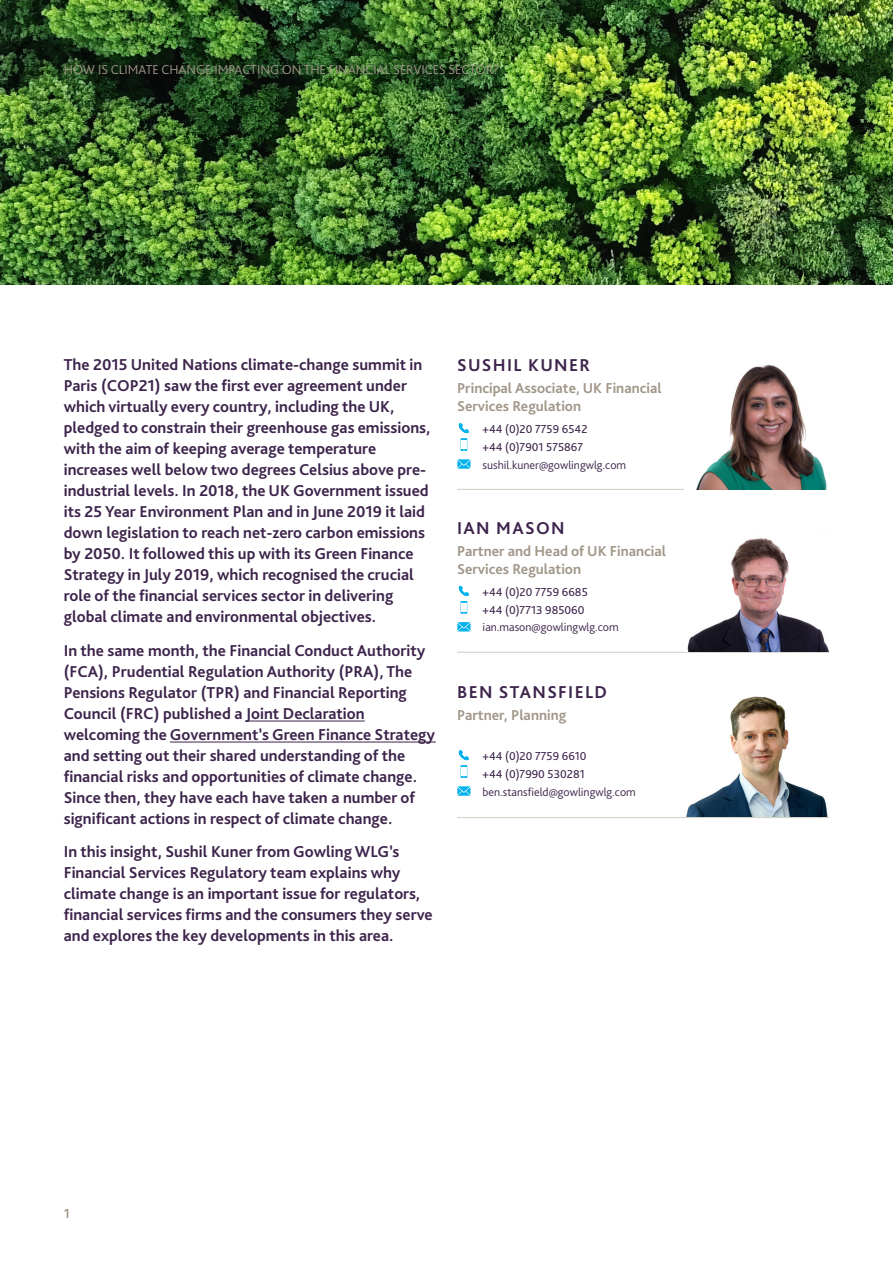
<style>
.page{position:relative;width:893px;height:1263px;background:#fff}
.page>*{position:absolute;margin:0;border:0;box-sizing:border-box;transform-origin:0 0}
.t1{font:700 18px "GWLG Bliss";letter-spacing:.075em;color:#3d244b}
.t2{font:700 16.5px/21px "GWLG Bliss";color:#3d244b}
.t3{font:700 15px/18px "GWLG Bliss";color:#a19688}
.t4{font:300 13.5px "GWLG Bliss";color:#a19688}
.t5{font:700 13.5px "GWLG Bliss";color:#a19688}
.t6{font:12px/17.7px "GWLG Bliss";color:#3d244b}
.t7{font:300 12px "GWLG Bliss";color:#3d244b}
</style>
<div class="page">
<img style="left:0;top:0;width:893px;height:285px">
<hr style="left:246px;top:721px;width:119px;height:1px;background:#3d244b">
<hr style="left:170px;top:742px;width:266px;height:1px;background:#3d244b">
<hr style="left:457px;top:817px;width:372px;height:1px;background:#d5d2c7">
<svg style="left:459px;top:750px;width:10px;height:28px"></svg>
<svg style="left:457px;top:786px;width:13px;height:10px"></svg>
<img style="left:686px;top:696px;width:142px;height:121px">
<hr style="left:457px;top:652px;width:372px;height:1px;background:#d5d2c7">
<svg style="left:459px;top:586px;width:10px;height:28px"></svg>
<svg style="left:457px;top:622px;width:13px;height:9px"></svg>
<img style="left:687px;top:538px;width:142px;height:114px">
<hr style="left:457px;top:489px;width:372px;height:1px;background:#d5d2c7">
<svg style="left:459px;top:423px;width:10px;height:28px"></svg>
<svg style="left:457px;top:459px;width:13px;height:10px"></svg>
<img style="left:696px;top:364px;width:131px;height:125px">
<p class="t4" style="left:64px;top:61px;width:437px">How is Climate Change impacting on th e Financial Services sector?</p>
<p class="t2" style="left:64px;top:354px;width:368px">The 2015 United Nations climate-change summit in Paris (COP21) saw the first ever agreement under which virtually every country, including the UK, pledged to constrain their greenhouse gas emissions, with the aim of keeping average temperature increases well below two degrees Celsius above pre&shy;industrial levels. In 2018, the UK Government issued its 25 Year Environment Plan and in June 2019 it laid down legislation to reach net-zero carbon emissions by 2050. It followed this up with its Green Finance Strategy in July 2019, which recognised the crucial role of the financial services sector in delivering global climate and environmental objectives.</p>
<p class="t2" style="left:64px;top:640px;width:373px">In the same month, the Financial Conduct Authority (FCA), Prudential Regulation Authority (PRA), The Pensions Regulator (TPR) and Financial Reporting Council (FRC) published a Joint Declaration welcoming the Government’s Green Finance Strategy and setting out their shared understanding of the financial risks and opportunities of climate change.<br>Since then, they have each have taken a number of significant actions in respect of climate change.</p>
<p class="t2" style="left:64px;top:841px;width:370px">In this insight, Sushil Kuner from Gowling WLG’s Financial Services Regulatory team explains why climate change is an important issue for regulators, financial services firms and the consumers they serve and explores the key developments in this area.</p>
<p class="t1" style="left:457px;top:354px;width:134px">SUSHIL KUNER</p>
<p class="t3" style="left:457px;top:379px;width:206px">Principal Associate, UK Financial<br>Services Regulation</p>
<p class="t6" style="left:483px;top:420px;width:106px">+44 (0)20 7759 6542 +44 (0)7901 575867</p>
<p class="t7" style="left:483px;top:457px;width:145px">sushil.kuner@gowlingwlg.com</p>
<p class="t1" style="left:457px;top:517px;width:109px">IAN MASON</p>
<p class="t3" style="left:457px;top:542px;width:210px">Partner and Head of UK Financial<br>Services Regulation</p>
<p class="t6" style="left:483px;top:583px;width:107px">+44 (0)20 7759 6685 +44 (0)7713 985060</p>
<p class="t7" style="left:483px;top:620px;width:138px">ian.mason@gowlingwlg.com</p>
<p class="t1" style="left:457px;top:681px;width:151px">BEN STANSFIELD</p>
<p class="t3" style="left:457px;top:706px;width:111px">Partner, Planning</p>
<p class="t6" style="left:483px;top:747px;width:105px">+44 (0)20 7759 6610 +44 (0)7990 530281</p>
<p class="t7" style="left:483px;top:784px;width:155px">ben.stansfield@gowlingwlg.com</p>
<p class="t5" style="left:64px;top:1205px;width:8px">1</p>
</div>
